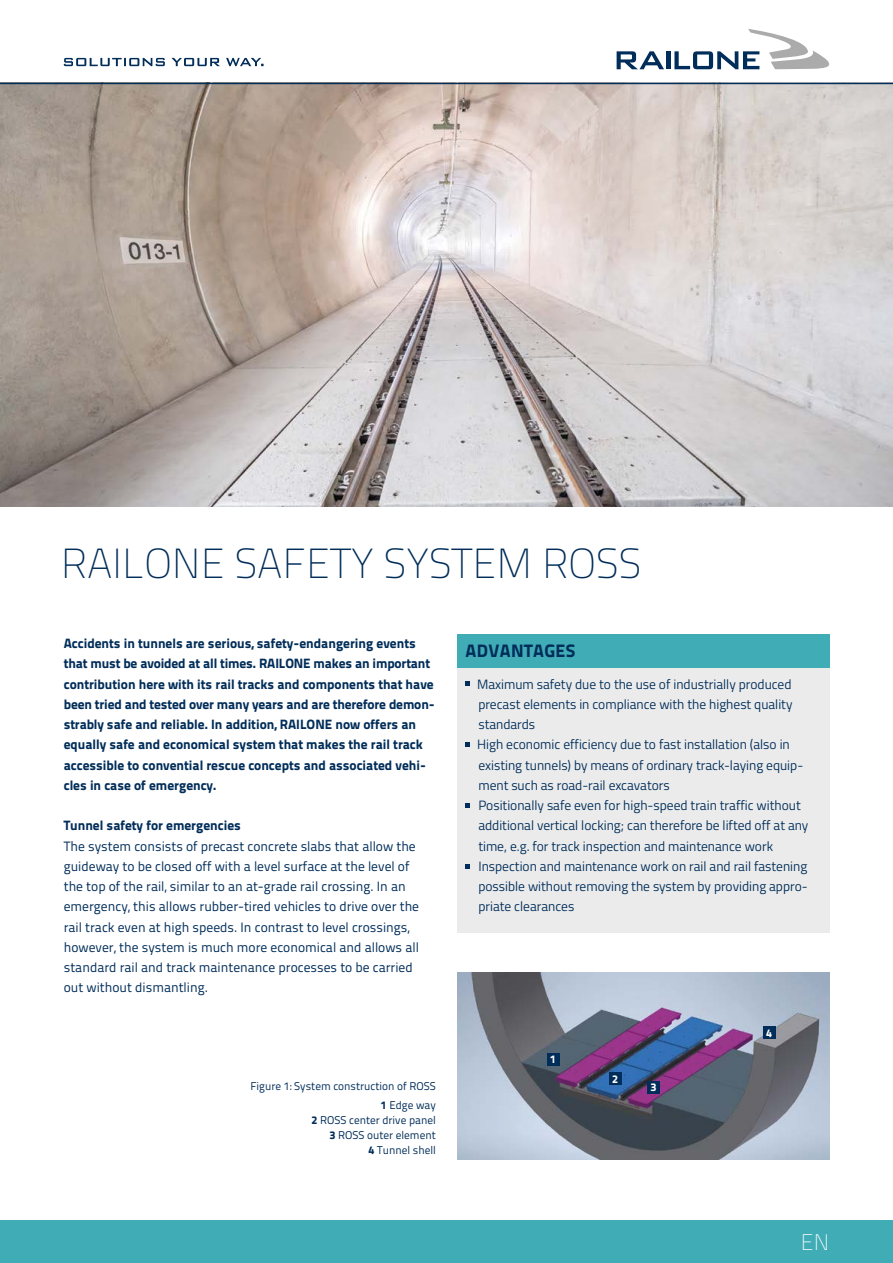
<style>
.page{position:relative;width:893px;height:1263px;background:#fff}
.page>*{position:absolute;margin:0;border:0;box-sizing:border-box;transform-origin:0 0}
.t1{font:100 42px "Titillium Text 22 L";color:#002d59}
.t2{font:100 22.5px "Titillium Text 22 L";color:#fff}
.t3{font:800 18px "Titillium Text 22 L";letter-spacing:.02em;color:#002d59}
.t4{font:13.5px/20.2px "Titillium Text";color:#002d59}
.t5{font:800 13.5px/20.2px "Titillium Text 22 L";color:#002d59}
.t6{font:13.5px/20.2px "Titillium Text 22 L";color:#002d59}
.t7{font:11.25px/15px "Titillium Text 22 L";color:#002d59;text-align:right}
.t8{font:800 11.25px "Titillium Text 22 L";color:#fff}
.s1{font-weight:800}
</style>
<div class="page">
<svg style="left:617px;top:51px;width:47px;height:18px"></svg>
<hr style="left:666px;top:51px;width:4px;height:18px;background:#002d59">
<svg style="left:674px;top:29px;width:155px;height:40px"></svg>
<svg style="left:64px;top:58px;width:200px;height:8px"></svg>
<div style="left:0;top:1220px;width:893px;height:43px;background:#40acb6"></div>
<div style="left:457px;top:668px;width:372px;height:265px;background:#ebebeb"></div>
<svg style="left:466px;top:681px;width:4px;height:5px"></svg>
<svg style="left:466px;top:742px;width:4px;height:5px"></svg>
<svg style="left:466px;top:803px;width:4px;height:5px"></svg>
<svg style="left:466px;top:864px;width:4px;height:4px"></svg>
<div style="left:457px;top:635px;width:372px;height:33px;background:#40acb6"></div>
<img style="left:457px;top:972px;width:372px;height:187px">
<div style="left:547px;top:1053px;width:13px;height:13px;background:#002d59"></div>
<div style="left:609px;top:1072px;width:12px;height:13px;background:#002d59"></div>
<div style="left:647px;top:1081px;width:13px;height:13px;background:#002d59"></div>
<div style="left:763px;top:1026px;width:13px;height:13px;background:#002d59"></div>
<img style="left:0;top:84px;width:893px;height:422px">
<hr style="left:0;top:83px;width:893px;height:1px;background:#002d59">
<h1 class="t1" style="left:61px;top:534px;width:582px">RAILONE SAFETY SYSTEM ROSS</h1>
<p class="t5" style="left:64px;top:632px;width:372px">Accidents in tunnels are serious, safety-endangering events that must be avoided at all times. RAILONE makes an important contribution here with its rail tracks and components that have been tried and tested over many years and are therefore demon&shy;strably safe and reliable. In addition, RAILONE now offers an equally safe and economical system that makes the rail track accessible to convential rescue concepts and associated vehi&shy;cles in case of emergency.</p>
<p class="t5" style="left:64px;top:815px;width:179px">Tunnel safety for emergencies</p>
<p class="t6" style="left:64px;top:835px;width:357px">The system consists of precast concrete slabs that allow the guideway to be closed off with a level surface at the level of the top of the rail, similar to an at-grade rail crossing. In an emergency, this allows rubber-tired vehicles to drive over the rail track even at high speeds. In contrast to level crossings, however, the system is much more economical and allows all standard rail and track maintenance processes to be carried out without dismantling.</p>
<p class="t7" style="left:250px;top:1076px;width:187px;line-height:19.2px">Figure 1: System construction of ROSS<br><span class="s1">1</span> Edge way</p>
<p class="t7" style="left:311px;top:1112px;width:126px"><span class="s1">2</span> ROSS center drive panel<br><span class="s1">3</span> ROSS outer element<br><span class="s1">4</span> Tunnel shell</p>
<h3 class="t3" style="left:466px;top:636px;width:111px">ADVANTAGES</h3>
<p class="t4" style="left:477px;top:673px;width:333px">Maximum safety due to the use of industrially produced precast elements in compliance with the highest quality standards<br>High economic efficiency due to fast installation (also in existing tunnels) by means of ordinary track-laying equip&shy;ment such as road-rail excavators<br>Positionally safe even for high-speed train traffic without additional vertical locking; can therefore be lifted off at any time, e.g. for track inspection and maintenance work Inspection and maintenance work on rail and rail fastening possible without removing the system by providing appro&shy;priate clearances</p>
<p class="t8" style="left:550px;top:1050px;width:7px">1</p>
<p class="t8" style="left:612px;top:1070px;width:7px">2</p>
<p class="t8" style="left:651px;top:1078px;width:7px">3</p>
<p class="t8" style="left:766px;top:1024px;width:7px">4</p>
<h2 class="t2" style="left:801px;top:1226px;width:30px">EN</h2>
</div>
